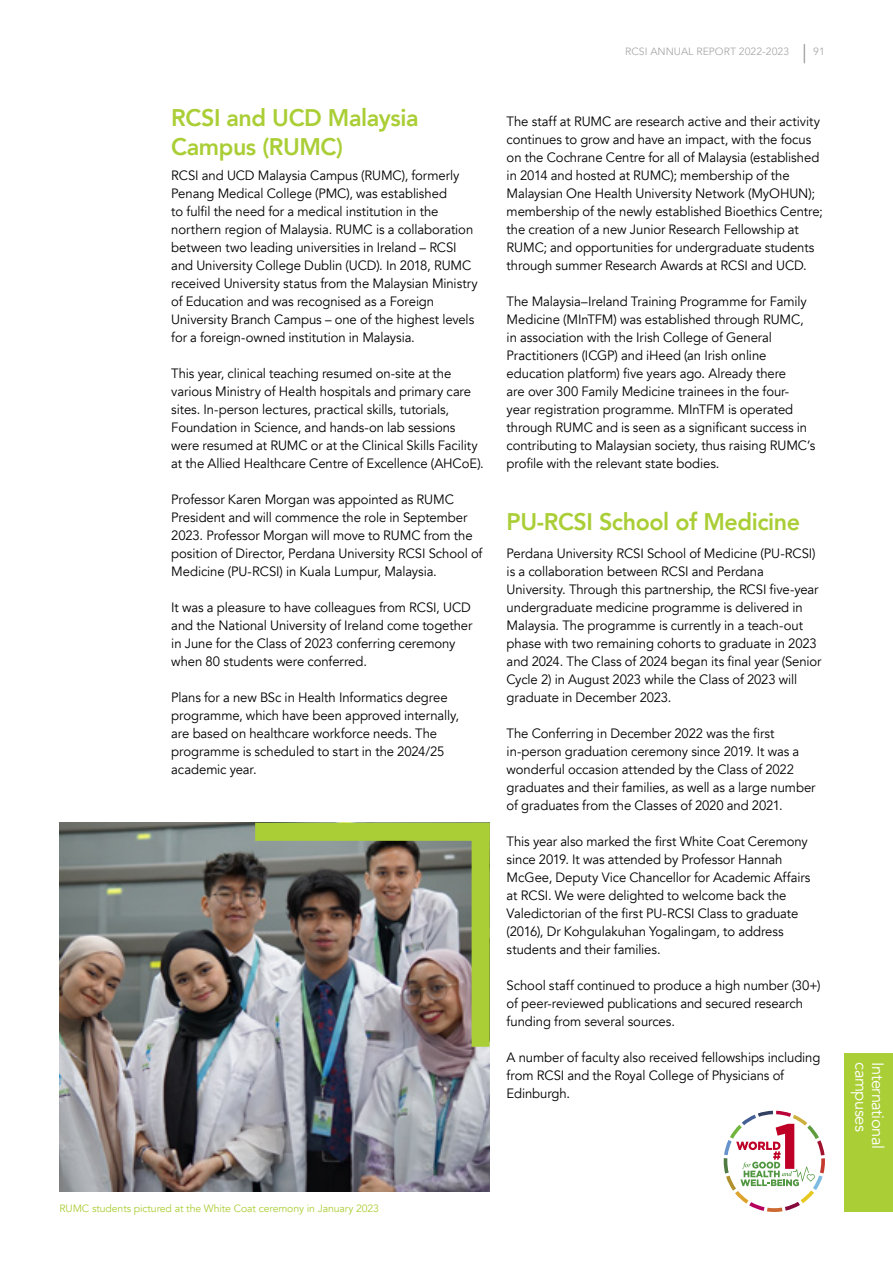
<style>
.page{position:relative;width:893px;height:1263px;background:#fff}
.page>*{position:absolute;margin:0;border:0;box-sizing:border-box;transform-origin:0 0}
.t1{font:800 24px/28.8px "Avenir";letter-spacing:-.02em;color:#aace36}
.t2{font:16.5px "Avenir";letter-spacing:-.03em;color:#fff}
.t3{font:13.5px/18px "Avenir";letter-spacing:-.005em;color:#000}
.t4{font:10.5px "Avenir";letter-spacing:-.01em;color:#aace36}
.t5{font:10.5px "Avenir";color:#aaa}
</style>
<div class="page">
<svg style="left:804px;top:44px;width:1px;height:19px"></svg>
<svg style="left:724px;top:1111px;width:101px;height:101px"></svg>
<img style="left:60px;top:823px;width:430px;height:369px">
<div style="left:472px;top:823px;width:18px;height:224px;background:#aace36"></div>
<div style="left:255px;top:823px;width:235px;height:18px;background:#aace36"></div>
<div style="left:844px;top:1053px;width:49px;height:159px;background:#aace36"></div>
<h1 class="t1" style="left:171px;top:103px;width:249px">RCSI and UCD Malaysia<br>Campus (RUMC)</h1>
<p class="t3" style="left:171px;top:167px;width:308px">RCSI and UCD Malaysia Campus (RUMC), formerly Penang Medical College (PMC), was established<br>to fulfil the need for a medical institution in the northern region of Malaysia. RUMC is a collaboration between two leading universities in Ireland – RCSI and University College Dublin (UCD). In 2018, RUMC received University status from the Malaysian Ministry of Education and was recognised as a Foreign University Branch Campus – one of the highest levels for a foreign-owned institution in Malaysia.</p>
<p class="t3" style="left:171px;top:365px;width:314px">This year, clinical teaching resumed on-site at the various Ministry of Health hospitals and primary care sites. In-person lectures, practical skills, tutorials, Foundation in Science, and hands-on lab sessions were resumed at RUMC or at the Clinical Skills Facility at the Allied Healthcare Centre of Excellence (AHCoE).</p>
<p class="t3" style="left:171px;top:491px;width:313px">Professor Karen Morgan was appointed as RUMC President and will commence the role in September 2023. Professor Morgan will move to RUMC from the position of Director, Perdana University RCSI School of Medicine (PU-RCSI) in Kuala Lumpur, Malaysia.</p>
<p class="t3" style="left:171px;top:599px;width:303px">It was a pleasure to have colleagues from RCSI, UCD and the National University of Ireland come together in June for the Class of 2023 conferring ceremony when 80 students were conferred.</p>
<p class="t3" style="left:171px;top:689px;width:289px">Plans for a new BSc in Health Informatics degree programme, which have been approved internally, are based on healthcare workforce needs. The programme is scheduled to start in the 2024/25 academic year.</p>
<p class="t5" style="left:625px;top:45px;width:165px">RCSI ANNUAL REPORT 2022-2023</p>
<p class="t5" style="left:813px;top:45px;width:13px">91</p>
<p class="t3" style="left:507px;top:113px;width:318px">The staff at RUMC are research active and their activity continues to grow and have an impact, with the focus on the Cochrane Centre for all of Malaysia (established in 2014 and hosted at RUMC); membership of the Malaysian One Health University Network (MyOHUN); membership of the newly established Bioethics Centre; the creation of a new Junior Research Fellowship at RUMC; and opportunities for undergraduate students through summer Research Awards at RCSI and UCD.</p>
<p class="t3" style="left:507px;top:293px;width:310px">The Malaysia–Ireland Training Programme for Family Medicine (MInTFM) was established through RUMC, in association with the Irish College of General Practitioners (ICGP) and iHeed (an Irish online education platform) five years ago. Already there<br>are over 300 Family Medicine trainees in the four&shy;year registration programme. MInTFM is operated through RUMC and is seen as a significant success in contributing to Malaysian society, thus raising RUMC’s profile with the relevant state bodies.</p>
<h1 class="t1" style="left:507px;top:507px;width:295px">PU-RCSI School of Medicine</h1>
<p class="t3" style="left:507px;top:545px;width:316px">Perdana University RCSI School of Medicine (PU-RCSI) is a collaboration between RCSI and Perdana University. Through this partnership, the RCSI five-year undergraduate medicine programme is delivered in Malaysia. The programme is currently in a teach-out phase with two remaining cohorts to graduate in 2023 and 2024. The Class of 2024 began its final year (Senior Cycle 2) in August 2023 while the Class of 2023 will graduate in December 2023.</p>
<p class="t3" style="left:507px;top:725px;width:310px">The Conferring in December 2022 was the first in-person graduation ceremony since 2019. It was a wonderful occasion attended by the Class of 2022 graduates and their families, as well as a large number of graduates from the Classes of 2020 and 2021.</p>
<p class="t3" style="left:507px;top:833px;width:305px">This year also marked the first White Coat Ceremony since 2019. It was attended by Professor Hannah McGee, Deputy Vice Chancellor for Academic Affairs at RCSI. We were delighted to welcome back the Valedictorian of the first PU-RCSI Class to graduate (2016), Dr Kohgulakuhan Yogalingam, to address students and their families.</p>
<p class="t3" style="left:507px;top:977px;width:315px">School staff continued to produce a high number (30+) of peer-reviewed publications and secured research funding from several sources.</p>
<p class="t3" style="left:507px;top:1049px;width:315px">A number of faculty also received fellowships including from RCSI and the Royal College of Physicians of<br>Edinburgh.</p>
<p class="t4" style="left:60px;top:1202px;width:321px">RUMC students pictured at the White Coat ceremony in January 2023</p>
<p class="t2" style="left:871px;top:1062px;width:71px;rotate:90deg">campuses</p>
<p class="t2" style="left:888px;top:1062px;width:88px;rotate:90deg">International</p>
</div>
